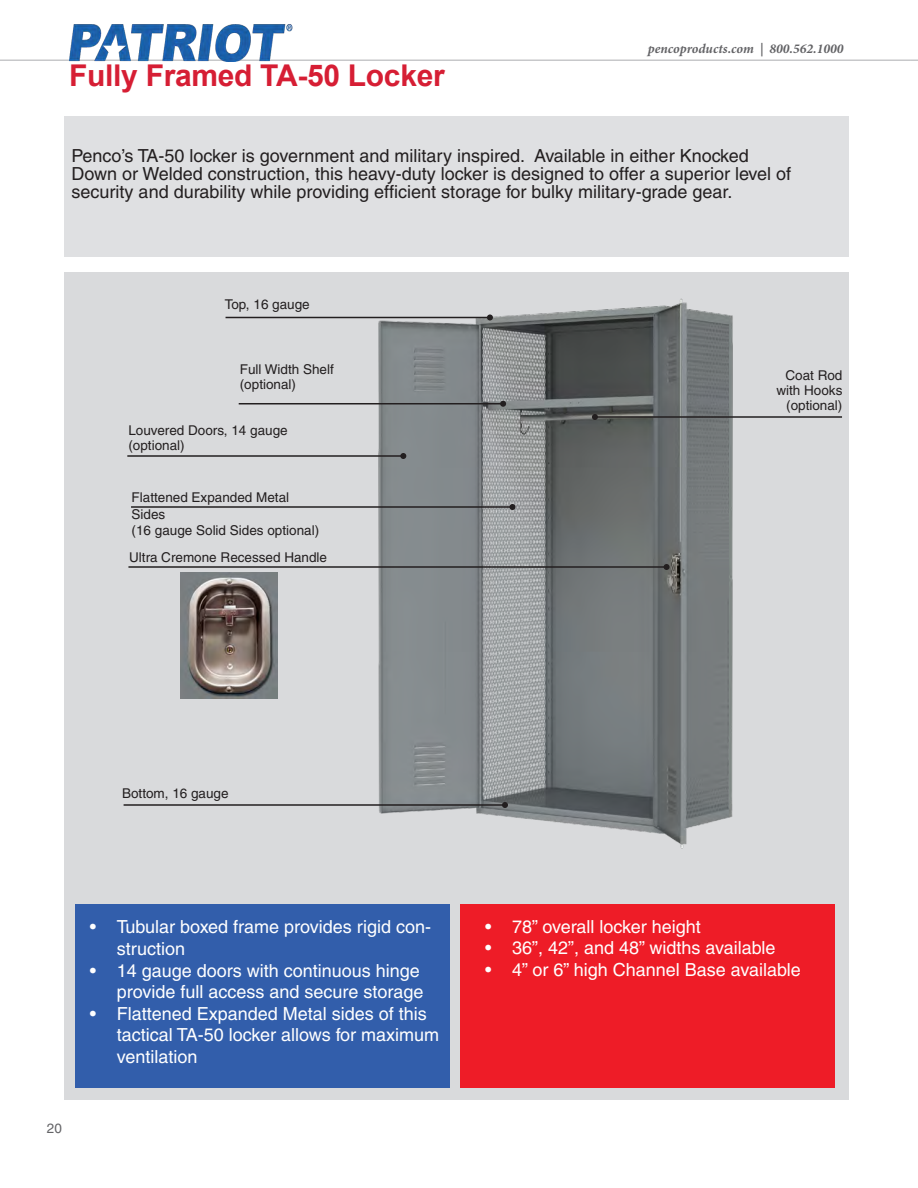
<style>
.page{position:relative;width:918px;height:1188px;background:#fff}
.page>*{position:absolute;margin:0;border:0;box-sizing:border-box;transform-origin:0 0}
.t1{font:700 30px "Arial";letter-spacing:-.01em;color:#d61e34}
.t2{font:18px/21.6px "Helvetica";color:#fff}
.Body_Text{font:18px/18px "Helvetica";color:#231f20}
.t3{font:13.5px/16.5px "Helvetica";color:#231f20}
.t4{font:italic 700 13.5px "Minion Pro";color:#636366}
.t5{font:13.5px "Helvetica";color:#636366}
</style>
<div class="page">
<hr style="left:0;top:59px;width:911px;height:2px;background:#c7c8ca">
<svg style="left:911px;top:59px;width:7px;height:2px"></svg>
<div style="left:64px;top:272px;width:784px;height:827px;background:#d9dadc"></div>
<div style="left:460px;top:905px;width:374px;height:183px;background:#ee1c27"></div>
<div style="left:76px;top:905px;width:374px;height:183px;background:#325eab"></div>
<div style="left:64px;top:117px;width:784px;height:140px;background:#d9dadc"></div>
<img style="left:362px;top:298px;width:371px;height:551px">
<img style="left:180px;top:573px;width:98px;height:125px">
<img style="left:70px;top:24px;width:226px;height:37px">
<hr style="left:595px;top:416px;width:247px;height:2px;background:#231f20">
<svg style="left:592px;top:414px;width:6px;height:6px"></svg>
<hr style="left:226px;top:317px;width:264px;height:1px;background:#231f20">
<svg style="left:487px;top:314px;width:6px;height:6px"></svg>
<hr style="left:239px;top:403px;width:264px;height:1px;background:#231f20">
<svg style="left:500px;top:401px;width:6px;height:6px"></svg>
<hr style="left:127px;top:455px;width:276px;height:2px;background:#231f20">
<svg style="left:400px;top:453px;width:6px;height:6px"></svg>
<hr style="left:131px;top:506px;width:381px;height:2px;background:#231f20">
<svg style="left:509px;top:504px;width:6px;height:6px"></svg>
<hr style="left:128px;top:566px;width:539px;height:2px;background:#231f20">
<svg style="left:664px;top:564px;width:6px;height:6px"></svg>
<hr style="left:124px;top:804px;width:381px;height:2px;background:#231f20">
<svg style="left:502px;top:802px;width:6px;height:6px"></svg>
<p class="t1" style="left:69px;top:54px;width:377px">Fully Framed TA-50 Locker</p>
<p class="t4" style="left:648px;top:39px;width:197px">pencoproducts.com | 800.562.1000</p>
<p class="Body_Text" style="left:71px;top:147px;width:721px">Penco’s TA-50 locker is government and military inspired. Available in either Knocked<br>Down or Welded construction, this heavy-duty locker is designed to offer a superior level of security and durability while providing efficient storage for bulky military-grade gear.</p>
<p class="t3" style="left:225px;top:296px;width:86px">Top, 16 gauge</p>
<p class="t3" style="left:240px;top:361px;width:95px">Full Width Shelf</p>
<p class="t3" style="left:240px;top:376px;width:58px">(optional)</p>
<p class="t3" style="left:128px;top:422px;width:161px">Louvered Doors, 14 gauge</p>
<p class="t3" style="left:128px;top:437px;width:58px">(optional)</p>
<p class="t3" style="left:132px;top:489px;width:159px">Flattened Expanded Metal<br>Sides</p>
<p class="t3" style="left:132px;top:522px;width:189px">(16 gauge Solid Sides optional)</p>
<p class="t3" style="left:129px;top:549px;width:199px">Ultra Cremone Recessed Handle</p>
<p class="t3" style="left:785px;top:367px;width:59px">Coat Rod</p>
<p class="t3" style="left:776px;top:382px;width:68px">with Hooks</p>
<p class="t3" style="left:786px;top:397px;width:58px">(optional)</p>
<p class="t3" style="left:122px;top:785px;width:108px">Bottom, 16 gauge</p>
<p class="t5" style="left:47px;top:1121px;width:17px">20</p>
<p class="t2" style="left:117px;top:916px;width:316px;text-indent:-27px">• Tubular boxed frame provides rigid con&shy;struction</p>
<p class="t2" style="left:90px;top:959px;width:335px;text-align:right">• 14 gauge doors with continuous hinge provide full access and secure storage</p>
<p class="t2" style="left:117px;top:1003px;width:324px;text-indent:-27px">• Flattened Expanded Metal sides of this tactical TA-50 locker allows for maximum ventilation</p>
<p class="t2" style="left:485px;top:916px;width:217px">• 78” overall locker height</p>
<p class="t2" style="left:485px;top:937px;width:292px">• 36”, 42”, and 48” widths available</p>
<p class="t2" style="left:485px;top:959px;width:317px">• 4” or 6” high Channel Base available</p>
</div>
